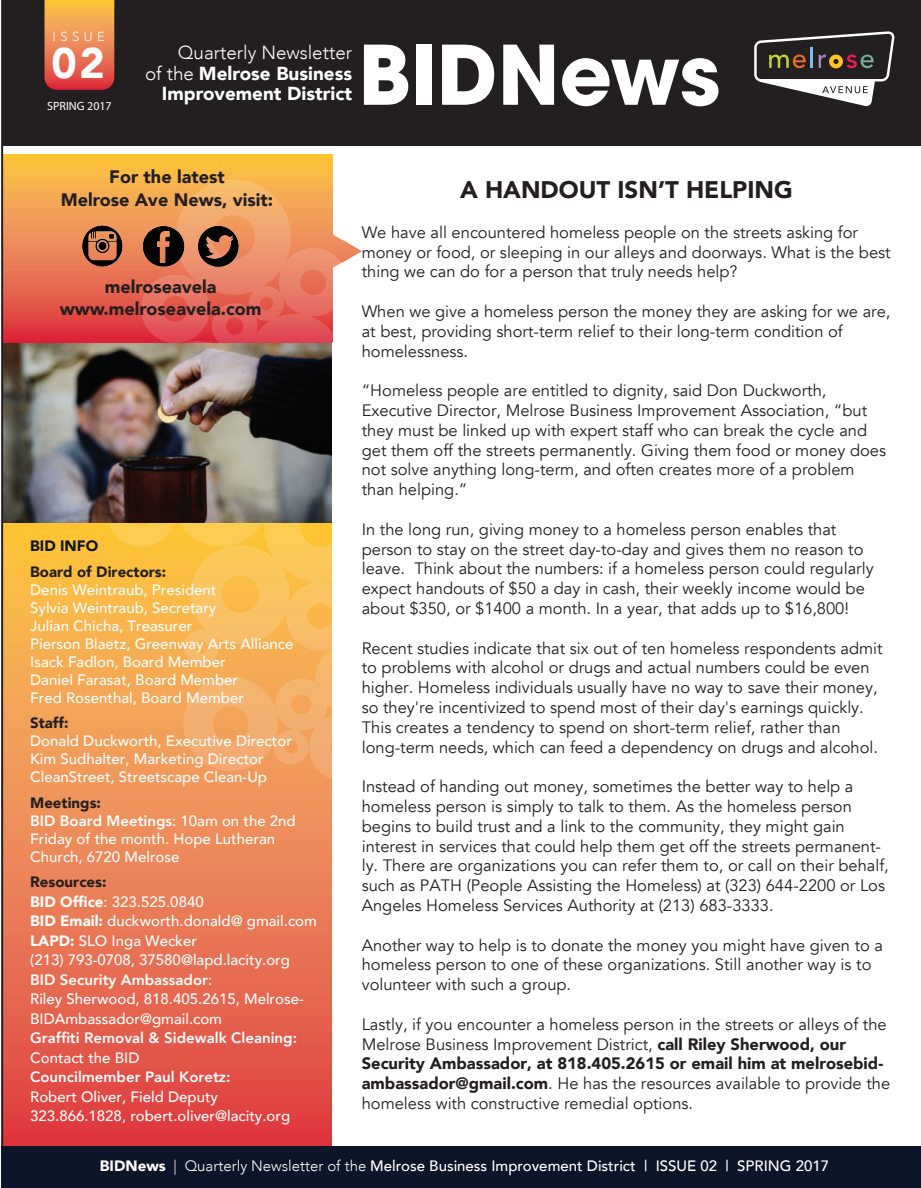
<style>
.page{position:relative;width:921px;height:1188px;background:#fff}
.page>*{position:absolute;margin:0;border:0;box-sizing:border-box;transform-origin:0 0}
.t1{font:700 81.3px "Avant Garde LT";color:#fff}
.t2{font:900 42.75px "Avenir";color:#fff}
.t3{font:900 24px "Avenir";color:#231f20}
.t4{font:900 18.9px/20.4px "Avenir";color:#fff;text-align:right}
.t5{font:900 18px/22.5px "Avenir";color:#231f20;text-align:center}
.t6{font:16.5px/19.8px "Avenir";color:#231f20}
.t7{font:500 15px/18px "Avenir";color:#fff}
.t8{font:800 15px "Avenir";color:#fff}
.t9{font:900 15px "Avenir";color:#231f20}
.t10{font:900 15px "Avenir";color:#0d1528}
.t11{font:300 13.05px "Avenir";letter-spacing:.34em;color:#fff}
.t12{font:12px "Myriad Pro";color:#fff}
.s1{font-weight:300}
.s2{font-weight:900;color:#231f20}
.s3{font-weight:800}
.s4{font-weight:900}
</style>
<div class="page">
<img style="left:3px;top:343px;width:329px;height:181px">
<svg style="left:3px;top:524px;width:329px;height:622px;background:#e9774f"></svg>
<div style="left:2px;top:0;width:918px;height:146px;background:#231f20"></div>
<svg style="left:754px;top:31px;width:140px;height:75px"></svg>
<svg style="left:44px;top:0;width:70px;height:90px;background:#e9814c"></svg>
<svg style="left:3px;top:154px;width:330px;height:189px;background:#f08f48"></svg>
<svg style="left:107px;top:179px;width:254px;height:164px;background:#ed8e6e"></svg>
<hr style="left:2px;top:0;width:1px;height:1188px;background:#231f20">
<svg style="left:107px;top:524px;width:225px;height:257px;background:#f7b358"></svg>
<div style="left:2px;top:1146px;width:918px;height:42px;background:#0d1528"></div>
<img style="left:73px;top:221px;width:58px;height:52px">
<img style="left:137px;top:219px;width:53px;height:53px">
<img style="left:195px;top:219px;width:49px;height:53px">
<p class="t11" style="left:52px;top:29px;width:54px">ISSUE</p>
<h2 class="t2" style="left:51px;top:26px;width:55px">02</h2>
<p class="t12" style="left:47px;top:98px;width:66px">SPRING 2017</p>
<p class="t4" style="left:145px;top:42px;width:208px"><span class="s1">Quarterly Newsletter<br>of the</span> Melrose Business<br>Improvement District</p>
<h1 class="t1" style="left:358px;top:22px;width:363px">BIDNews</h1>
<p class="t5" style="left:61px;top:165px;width:214px">For the latest<br>Melrose Ave News, visit:</p>
<p class="t5" style="left:60px;top:275px;width:203px">melroseavela www.melroseavela.com</p>
<p class="t10" style="left:30px;top:533px;width:70px">BID INFO</p>
<p class="t9" style="left:30px;top:559px;width:138px">Board of Directors:</p>
<p class="t7" style="left:30px;top:580px;width:265px">Denis Weintraub, President<br>Sylvia Weintraub, Secretary<br>Julian Chicha, Treasurer<br>Pierson Blaetz, Greenway Arts Alliance<br>Isack Fadlon, Board Member<br>Daniel Farasat, Board Member<br>Fred Rosenthal, Board Member</p>
<p class="t9" style="left:30px;top:710px;width:40px">Staff:</p>
<p class="t7" style="left:30px;top:731px;width:263px">Donald Duckworth, Executive Director<br>Kim Sudhalter, Marketing Director<br>CleanStreet, Streetscape Clean-Up</p>
<p class="t7" style="left:30px;top:793px;width:267px"><span class="s2">Meetings:<br></span><span class="s3">BID Board Meetings</span>: 10am on the 2nd<br>Friday of the month. Hope Lutheran<br>Church, 6720 Melrose</p>
<p class="t7" style="left:30px;top:872px;width:288px;line-height:19.5px"><span class="s2">Resources:<br></span><span class="s4">BID Office</span>: 323.525.0840<br><span class="s4">BID Email:</span> duckworth.donald@ gmail.com<br><span class="s4">LAPD:</span> SLO Inga Wecker<br>(213) 793-0708, 37580@lapd.lacity.org<br><span class="s3">BID Security Ambassador</span>:<br>Riley Sherwood, 818.405.2615, Melrose-<br>BIDAmbassador@gmail.com</p>
<p class="t8" style="left:30px;top:1026px;width:268px">Graffiti Removal &amp; Sidewalk Cleaning:</p>
<p class="t7" style="left:30px;top:1048px;width:111px">Contact the BID</p>
<p class="t8" style="left:30px;top:1065px;width:202px">Councilmember Paul Koretz:</p>
<p class="t7" style="left:30px;top:1086px;width:261px;line-height:19.5px">Robert Oliver, Field Deputy<br>323.866.1828, robert.oliver@lacity.org</p>
<h3 class="t3" style="left:460px;top:169px;width:334px">A HANDOUT ISN’T HELPING</h3>
<p class="t6" style="left:361px;top:222px;width:530px">We have all encountered homeless people on the streets asking for money or food, or sleeping in our alleys and doorways. What is the best thing we can do for a person that truly needs help?</p>
<p class="t6" style="left:361px;top:302px;width:530px">When we give a homeless person the money they are asking for we are, at best, providing short-term relief to their long-term condition of homelessness.</p>
<p class="t6" style="left:361px;top:381px;width:526px">“Homeless people are entitled to dignity, said Don Duckworth, Executive Director, Melrose Business Improvement Association, “but they must be linked up with expert staff who can break the cycle and get them off the streets permanently. Giving them food or money does not solve anything long-term, and often creates more of a problem than helping.”</p>
<p class="t6" style="left:361px;top:519px;width:513px">In the long run, giving money to a homeless person enables that person to stay on the street day-to-day and gives them no reason to leave. Think about the numbers: if a homeless person could regularly expect handouts of $50 a day in cash, their weekly income would be about $350, or $1400 a month. In a year, that adds up to $16,800!</p>
<p class="t6" style="left:361px;top:638px;width:522px">Recent studies indicate that six out of ten homeless respondents admit to problems with alcohol or drugs and actual numbers could be even higher. Homeless individuals usually have no way to save their money, so they're incentivized to spend most of their day's earnings quickly.<br>This creates a tendency to spend on short-term relief, rather than long-term needs, which can feed a dependency on drugs and alcohol.</p>
<p class="t6" style="left:361px;top:777px;width:528px">Instead of handing out money, sometimes the better way to help a homeless person is simply to talk to them. As the homeless person begins to build trust and a link to the community, they might gain interest in services that could help them get off the streets permanent&shy;ly. There are organizations you can refer them to, or call on their behalf, such as PATH (People Assisting the Homeless) at (323) 644-2200 or Los Angeles Homeless Services Authority at (213) 683-3333.</p>
<p class="t6" style="left:361px;top:935px;width:523px">Another way to help is to donate the money you might have given to a homeless person to one of these organizations. Still another way is to volunteer with such a group.</p>
<p class="t6" style="left:361px;top:1014px;width:530px">Lastly, if you encounter a homeless person in the streets or alleys of the Melrose Business Improvement District, <span class="s4">call Riley Sherwood, our Security Ambassador, at 818.405.2615 or email him at melrosebid&shy;ambassador@gmail.com</span>. He has the resources available to provide the homeless with constructive remedial options.</p>
<p class="t7" style="left:100px;top:1156px;width:730px"><span class="s4">BIDNews</span> <span class="s1">| Quarterly Newsletter of the</span> Melrose Business Improvement District | ISSUE 02 | SPRING 2017</p>
</div>
